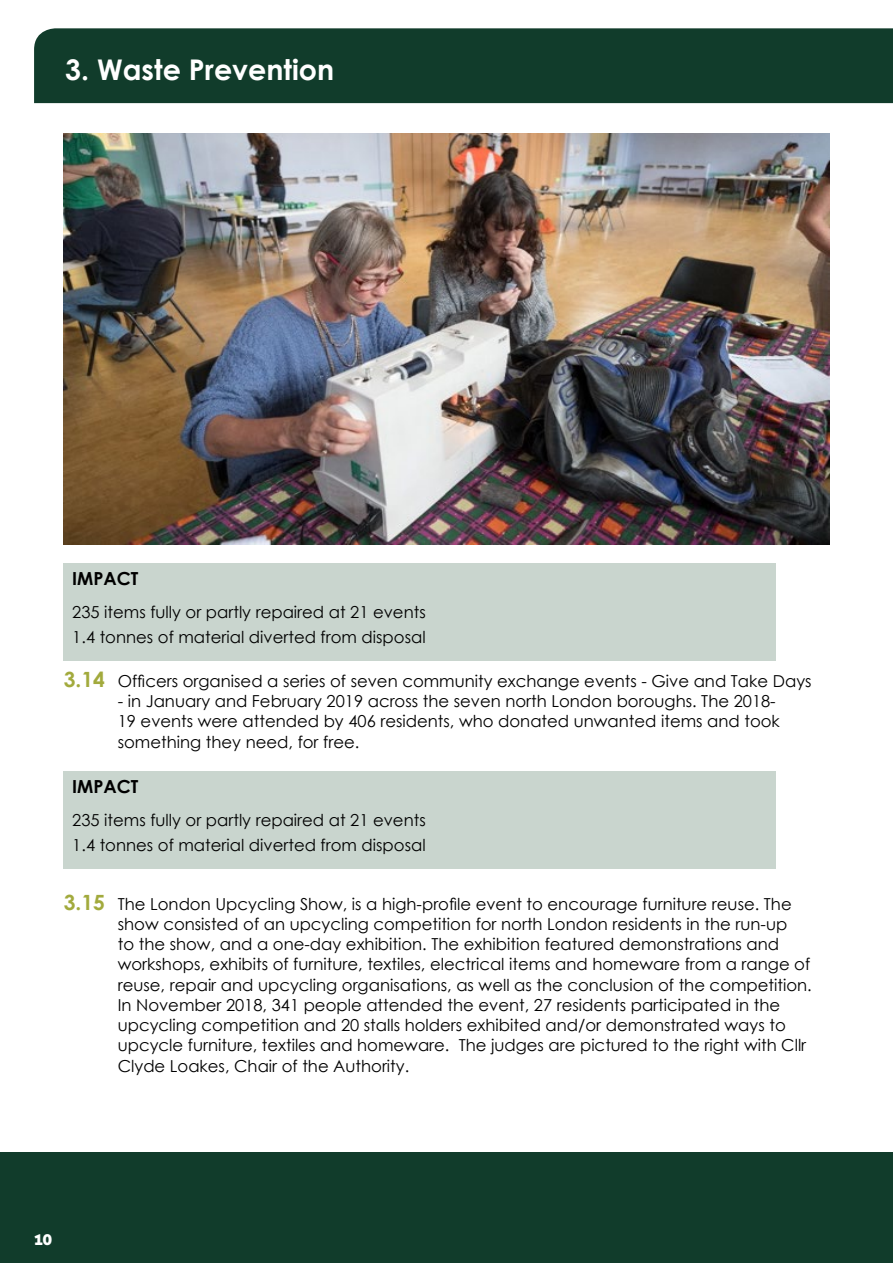
<style>
.page{position:relative;width:893px;height:1263px;background:#fff}
.page>*{position:absolute;margin:0;border:0;box-sizing:border-box;transform-origin:0 0}
.t1{font:700 28.5px "Century Gothic";color:#fff}
.t2{font:700 18px "Century Gothic";color:#000}
.t3{font:16.5px/20.2px "Century Gothic";color:#000}
.t4{font:16.5px "Aller Display";color:#fff}
.s1{font-weight:700;font-size:21px;color:#a2aa3d}
</style>
<div class="page">
<div style="left:0;top:1152px;width:893px;height:111px;background:#113c2b"></div>
<div style="left:34px;top:28px;width:859px;height:75px;background:#113c2b"></div>
<div style="left:64px;top:771px;width:712px;height:98px;background:#c9d5ce"></div>
<img style="left:64px;top:134px;width:765px;height:411px">
<div style="left:64px;top:563px;width:712px;height:98px;background:#c9d5ce"></div>
<h1 class="t1" style="left:65px;top:48px;width:271px">3. Waste Prevention</h1>
<p class="t2" style="left:72px;top:565px;width:68px">IMPACT</p>
<p class="t3" style="left:72px;top:600px;width:355px;line-height:24.5px">235 items fully or partly repaired at 21 events<br>1.4 tonnes of material diverted from disposal</p>
<p class="t3" style="left:64px;top:670px;width:749px"><span class="s1">3.14</span> Officers organised a series of seven community exchange events - Give and Take Days</p>
<p class="t3" style="left:118px;top:691px;width:664px">- in January and February 2019 across the seven north London boroughs. The 2018-<br>19 events were attended by 406 residents, who donated unwanted items and took something they need, for free.</p>
<p class="t2" style="left:72px;top:773px;width:68px">IMPACT</p>
<p class="t3" style="left:72px;top:808px;width:355px;line-height:24.5px">235 items fully or partly repaired at 21 events<br>1.4 tonnes of material diverted from disposal</p>
<p class="t3" style="left:118px;top:893px;width:695px;text-indent:-54px"><span class="s1">3.15</span> The London Upcycling Show, is a high-profile event to encourage furniture reuse. The show consisted of an upcycling competition for north London residents in the run-up<br>to the show, and a one-day exhibition. The exhibition featured demonstrations and workshops, exhibits of furniture, textiles, electrical items and homeware from a range of reuse, repair and upcycling organisations, as well as the conclusion of the competition.<br>In November 2018, 341 people attended the event, 27 residents participated in the upcycling competition and 20 stalls holders exhibited and/or demonstrated ways to upcycle furniture, textiles and homeware. The judges are pictured to the right with Cllr Clyde Loakes, Chair of the Authority.</p>
<p class="t4" style="left:34px;top:1229px;width:20px">10</p>
</div>
